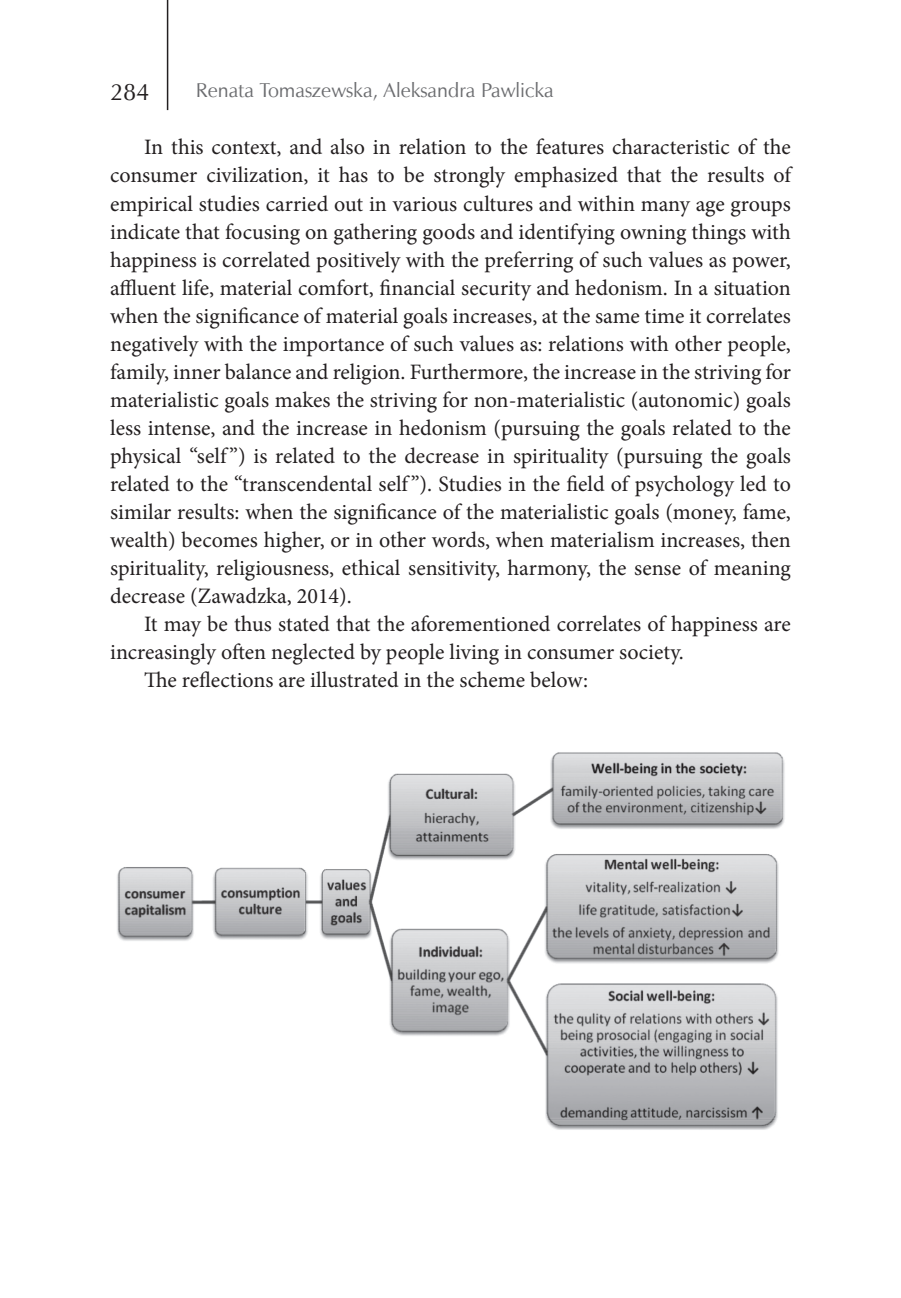
<style>
.page{position:relative;width:901px;height:1298px;background:#fff}
.page>*{position:absolute;margin:0;border:0;box-sizing:border-box;transform-origin:0 0}
.t1{font:24px "Zapf Humnst EU";color:#231f20}
.t2{font:22px/28px "Minion Pro";color:#231f20;text-align:justify}
.t3{font:20px "Zapf Humnst EU";color:#6c6d70}
</style>
<div class="page">
<hr style="left:167px;top:0;width:1px;height:110px;background:#231f20">
<img style="left:117px;top:752px;width:668px;height:378px">
<p class="t1" style="left:110px;top:77px;width:41px">284</p>
<p class="t3" style="left:196px;top:77px;width:359px">Renata Tomaszewska, Aleksandra Pawlicka</p>
<p class="t2" style="left:110px;top:133px;width:682px;text-indent:34px">In this context, and also in relation to the features characteristic of the consumer civilization, it has to be strongly emphasized that the results of empirical studies carried out in various cultures and within many age groups indicate that focusing on gathering goods and identifying owning things with happiness is correlated positively with the preferring of such values as power, affluent life, material comfort, financial security and hedonism. In a situation when the significance of material goals increases, at the same time it correlates negatively with the importance of such values as: relations with other people, family, inner balance and religion. Furthermore, the increase in the striving for materialistic goals makes the striving for non-materialistic (autonomic) goals less intense, and the increase in hedonism (pursuing the goals related to the physical “self ”) is related to the decrease in spirituality (pursuing the goals related to the “transcendental self ”). Studies in the field of psychology led to similar results: when the significance of the materialistic goals (money, fame, wealth) becomes higher, or in other words, when materialism increases, then spirituality, religiousness, ethical sensitivity, harmony, the sense of meaning decrease (Zawadzka, 2014).</p>
<p class="t2" style="left:144px;top:610px;width:648px">It may be thus stated that the aforementioned correlates of happiness are</p>
<p class="t2" style="left:110px;top:638px;width:575px">increasingly often neglected by people living in consumer society.</p>
<p class="t2" style="left:144px;top:666px;width:445px">The reflections are illustrated in the scheme below:</p>
</div>
